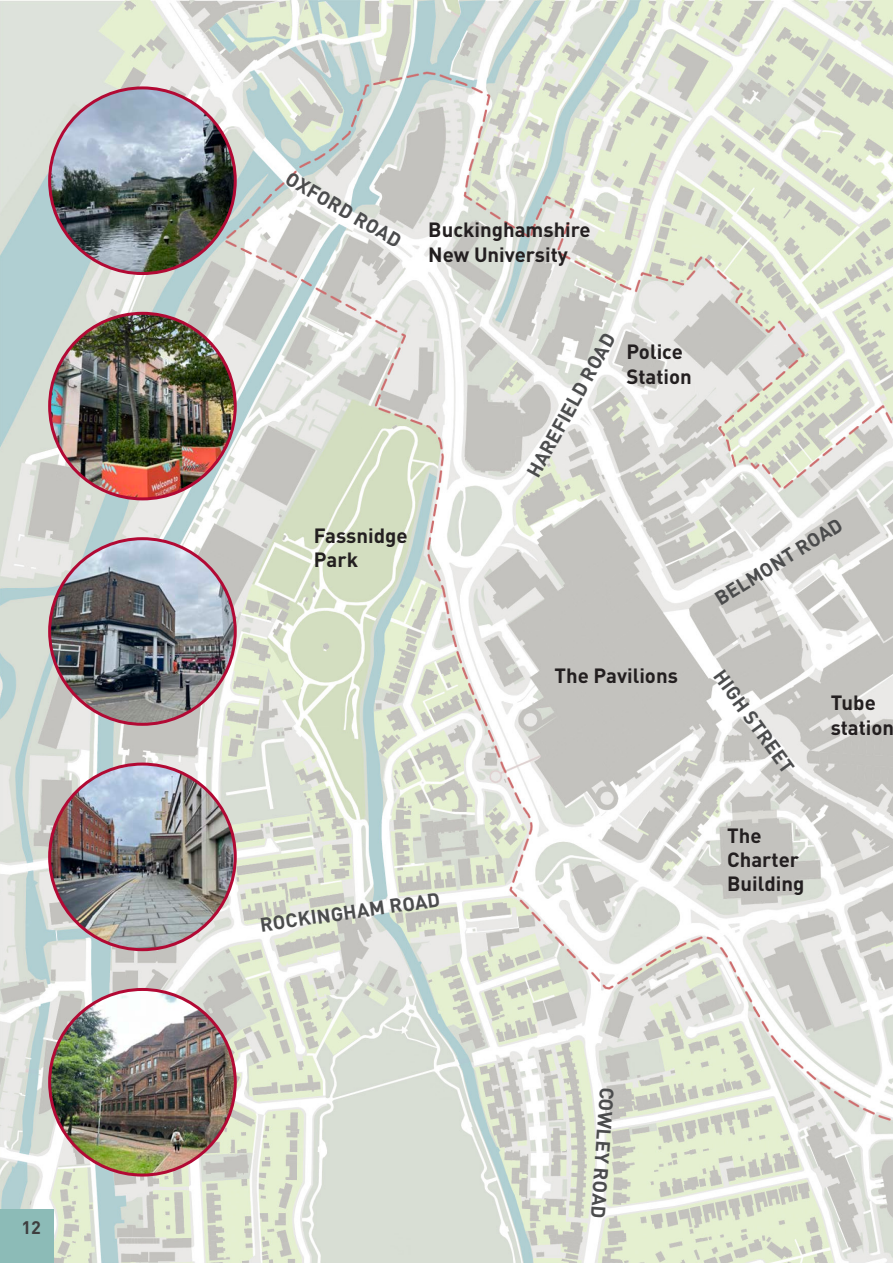
<style>
.page{position:relative;width:893px;height:1263px;background:#fff}
.page>*{position:absolute;margin:0;border:0;box-sizing:border-box;transform-origin:0 0}
.t1{font:700 20.4px/24.5px "DINOT";color:#231f20}
.quotes{font:700 19.5px "DINOT";color:#4b4c4d}
.t2{font:700 18px "DINOT";color:#3e3e3f}
</style>
<div class="page">
<img style="left:0;top:0;width:893px;height:1263px">
<img style="left:50px;top:88px;width:185px;height:186px;border-radius:93px">
<img style="left:50px;top:539px;width:185px;height:185px;border-radius:93px">
<img style="left:50px;top:989px;width:185px;height:186px;border-radius:93px">
<img style="left:50px;top:313px;width:185px;height:186px;border-radius:93px">
<img style="left:50px;top:764px;width:185px;height:186px;border-radius:93px">
<div style="left:0;top:1209px;width:54px;height:54px;background:#8cbbb7"></div>
<p class="t2" style="left:21px;top:1215px;width:21px">12</p>
<p class="quotes" style="left:294px;top:165px;width:132px;rotate:30deg">OXFORD ROAD</p>
<p class="t1" style="left:428px;top:217px;width:164px">Buckinghamshire<br>New University</p>
<p class="t1" style="left:314px;top:522px;width:95px">Fassnidge<br>Park</p>
<p class="quotes" style="left:258px;top:911px;width:183px;rotate:-8deg">ROCKINGHAM ROAD</p>
<p class="quotes" style="left:520px;top:469px;width:162px;rotate:-61deg">HAREFIELD ROAD</p>
<p class="t1" style="left:626px;top:339px;width:67px">Police<br>Station</p>
<p class="quotes" style="left:710px;top:589px;width:148px;rotate:-32deg">BELMONT ROAD</p>
<p class="t1" style="left:554px;top:663px;width:125px">The Pavilions</p>
<p class="quotes" style="left:729px;top:664px;width:123px;rotate:54deg">HIGH STREET</p>
<p class="t1" style="left:727px;top:822px;width:79px">The<br>Charter<br>Building</p>
<p class="t1" style="left:831px;top:690px;width:65px">Tube station</p>
<p class="quotes" style="left:620px;top:1088px;width:133px;rotate:94deg">COWLEY ROAD</p>
</div>
